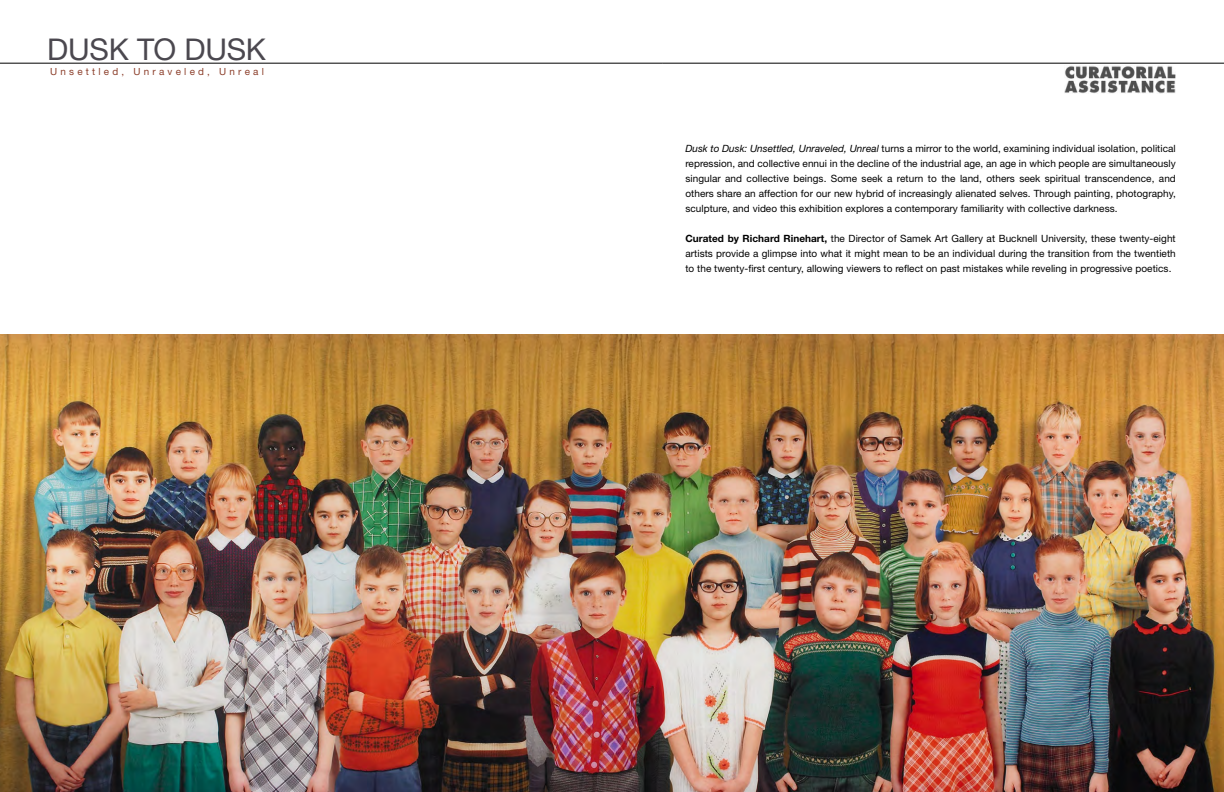
<style>
.page{position:relative;width:1224px;height:792px;background:#fff}
.page>*{position:absolute;margin:0;border:0;box-sizing:border-box;transform-origin:0 0}
.t1{font:30px "Helvetica Neue";letter-spacing:-.005em;color:#4b484f}
.t2{font:10px/15px "Helvetica Neue";letter-spacing:.005em;color:#000;text-align:justify}
.t3{font:9.9px "Helvetica Neue";color:#8c3f2b}
.s1{font-style:italic}
.s2{font-weight:700}
</style>
<div class="page">
<hr style="left:662px;top:63px;width:562px;height:1px;background:#000">
<img style="left:1064px;top:65px;width:112px;height:29px">
<hr style="left:0;top:63px;width:662px;height:1px;background:#000">
<img style="left:0;top:334px;width:1224px;height:458px">
<h1 class="t1" style="left:47px;top:31px;width:220px">DUSK TO DUSK</h1>
<p class="t3" style="left:50px;top:65px;width:215px">U n s e t t l e d , U n r a v e l e d , U n r e a l</p>
<p class="t2" style="left:685px;top:141px;width:492px"><span class="s1">Dusk to Dusk: Unsettled, Unraveled, Unreal</span> turns a mirror to the world, examining individual isolation, political repression, and collective ennui in the decline of the industrial age, an age in which people are simultaneously singular and collective beings. Some seek a return to the land, others seek spiritual transcendence, and others share an affection for our new hybrid of increasingly alienated selves. Through painting, photography, sculpture, and video this exhibition explores a contemporary familiarity with collective darkness.</p>
<p class="t2" style="left:685px;top:231px;width:492px"><span class="s2">Curated by Richard Rinehart,</span> the Director of Samek Art Gallery at Bucknell University, these twenty-eight artists provide a glimpse into what it might mean to be an individual during the transition from the twentieth to the twenty-first century, allowing viewers to reflect on past mistakes while reveling in progressive poetics.</p>
</div>
